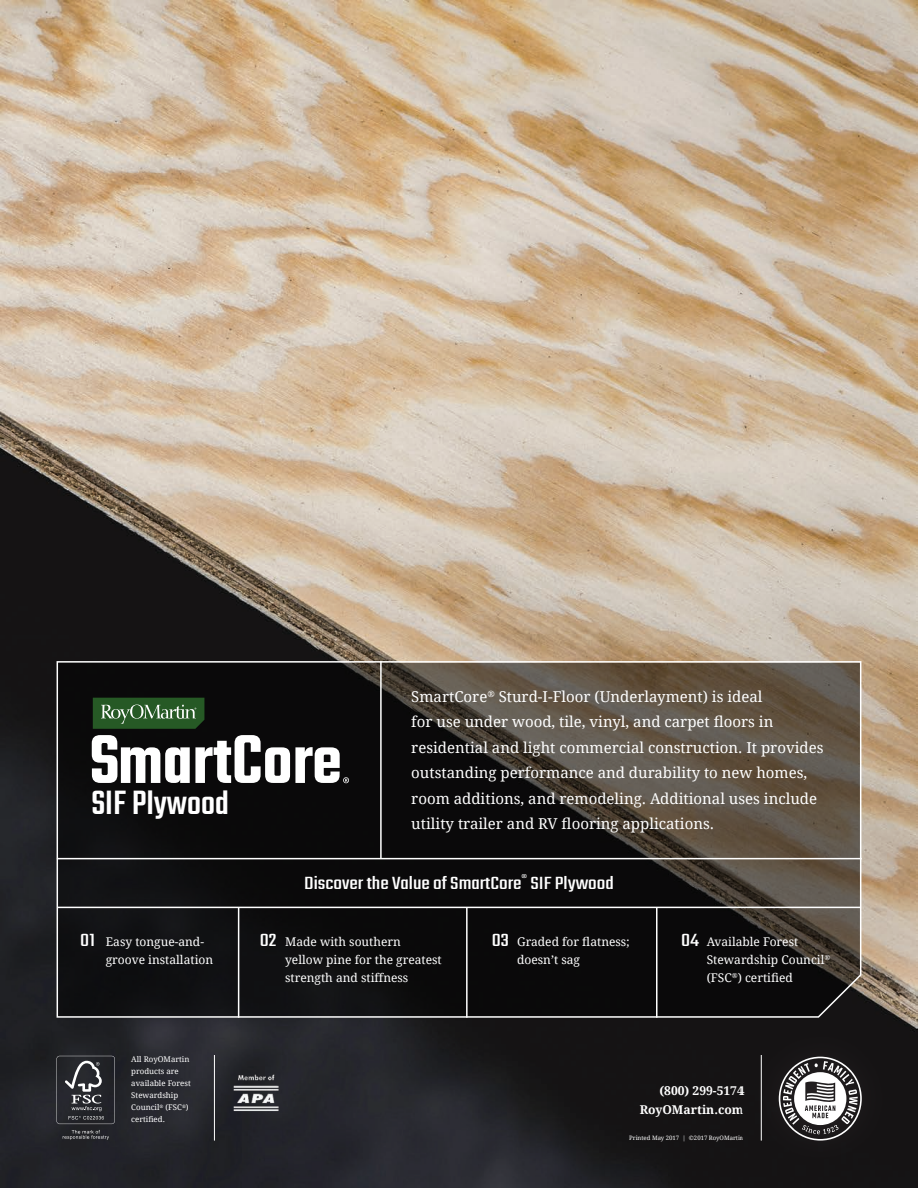
<style>
.page{position:relative;width:918px;height:1188px;background:#fff}
.page>*{position:absolute;margin:0;border:0;box-sizing:border-box;transform-origin:0 0}
.t1{font:600 71.85px "Teko";color:#fff;scale:.95 1}
.t2{font:500 35.25px "Teko";color:#fff}
.t3{font:19.5px "Teko";color:#fff;scale:1.19 1}
.t4{font:15px/25.5px "Droid Serif";color:#fff}
.t5{font:700 12.15px/19.5px "Droid Serif";color:#fff;text-align:right}
.t6{font:12px/18px "Droid Serif";color:#fff}
.t7{font:7.8px/12px "Droid Serif";color:#fff}
.t8{font:6px "Droid Serif";color:#fff}
.s1{font-size:75.3px}
.s2{font-size:37.05px}
.s3{font-family:"Teko";font-size:19.5px}
</style>
<div class="page">
<img style="left:0;top:1px;width:918px;height:1187px">
<hr style="left:214px;top:1055px;width:1px;height:86px;background:#fff">
<svg style="left:57px;top:1056px;width:58px;height:68px;background:#3f3f44"></svg>
<svg style="left:63px;top:1130px;width:46px;height:10px"></svg>
<div style="left:742px;top:1020px;width:157px;height:158px;background:#151314"></div>
<svg style="left:779px;top:1057px;width:83px;height:84px"></svg>
<svg style="left:56px;top:660px;width:806px;height:358px;background:#272320"></svg>
<hr style="left:57px;top:858px;width:805px;height:1px;background:#fff">
<hr style="left:380px;top:661px;width:2px;height:198px;background:#fff">
<hr style="left:57px;top:907px;width:804px;height:1px;background:#fff">
<hr style="left:238px;top:907px;width:1px;height:111px;background:#fff">
<hr style="left:466px;top:907px;width:2px;height:111px;background:#fff">
<hr style="left:656px;top:907px;width:2px;height:111px;background:#fff">
<svg style="left:93px;top:698px;width:111px;height:31px;background:#3d693c"></svg>
<svg style="left:343px;top:777px;width:6px;height:6px"></svg>
<img style="left:230px;top:1071px;width:51px;height:42px">
<h1 class="t1" style="left:90px;top:717px;width:267px"><span class="s1">S</span>mart<span class="s1">C</span>ore</h1>
<h2 class="t2" style="left:91px;top:783px;width:139px"><span class="s2">SIF P</span>lywood</h2>
<p class="t4" style="left:411px;top:683px;width:414px">SmartCore<sup>®</sup> Sturd-I-Floor (Underlayment) is ideal<br>for use under wood, tile, vinyl, and carpet floors in residential and light commercial construction. It provides outstanding performance and durability to new homes, room additions, and remodeling. Additional uses include utility trailer and RV flooring applications.</p>
<h3 class="t3" style="left:304px;top:872px;width:262px">Discover the Value of SmartCore<sup>®</sup> SIF Plywood</h3>
<p class="t6" style="left:106px;top:932px;width:109px;text-indent:-26px"><span class="s3">O1</span> Easy tongue-and&shy;groove installation</p>
<p class="t6" style="left:285px;top:932px;width:158px;text-indent:-26px"><span class="s3">O2</span> Made with southern<br>yellow pine for the greatest strength and stiffness</p>
<p class="t6" style="left:517px;top:932px;width:114px;text-indent:-26px"><span class="s3">O3</span> Graded for flatness; doesn’t sag</p>
<p class="t6" style="left:707px;top:932px;width:125px;text-indent:-25px"><span class="s3">O4</span> Available Forest<br>Stewardship Council<sup>® </sup>(FSC<sup>®</sup>) certified</p>
<p class="t7" style="left:131px;top:1053px;width:61px">All RoyOMartin products are available Forest<br>Stewardship<br>Council<sup>®</sup> (FSC<sup>®</sup>) certified.</p>
<p class="t5" style="left:640px;top:1080px;width:106px">(800) 299-5174<br>RoyOMartin.com</p>
<p class="t8" style="left:629px;top:1134px;width:116px">Printed May 2017 | ©2017 RoyOMartin</p>
</div>
